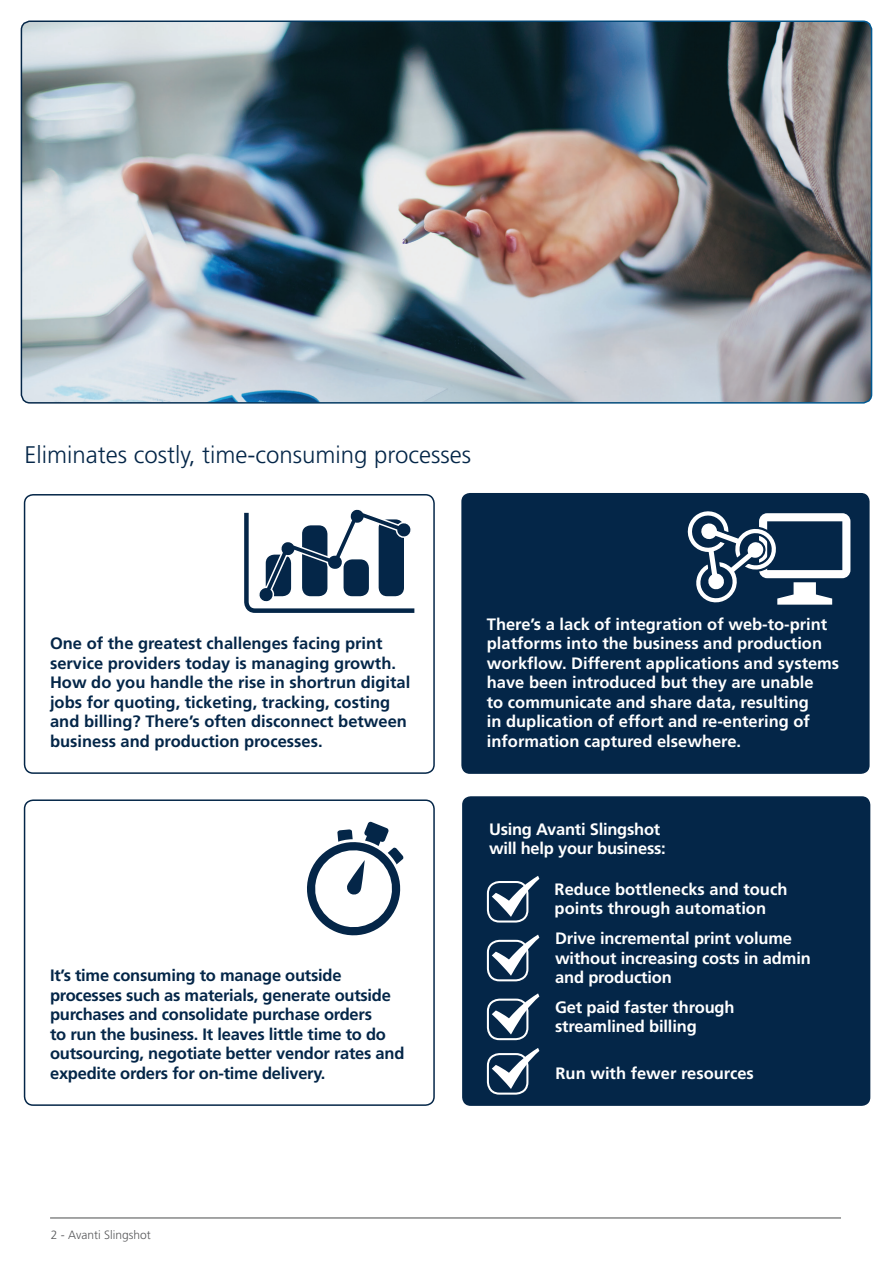
<style>
.page{position:relative;width:893px;height:1263px;background:#fff}
.page>*{position:absolute;margin:0;border:0;box-sizing:border-box;transform-origin:0 0}
.t1{font:300 24px "Frutiger";color:#042648}
.t2{font:700 16.5px/19.5px "Frutiger";color:#fff}
.t3{font:700 16.5px/19.5px "Frutiger";letter-spacing:-.015em;color:#042648}
.t4{font:300 12px "Frutiger";color:#57585a}
</style>
<div class="page">
<img style="left:21px;top:21px;width:850px;height:381px">
<div style="left:21px;top:21px;width:851px;height:383px;border:2px solid #fff;border-radius:9px"></div>
<div style="left:24px;top:799px;width:411px;height:307px;border:2px solid #042648;border-radius:9px"></div>
<div style="left:24px;top:494px;width:411px;height:280px;border:2px solid #042648;border-radius:9px"></div>
<div style="left:462px;top:796px;width:408px;height:310px;background:#042648;border-radius:9px"></div>
<div style="left:461px;top:493px;width:409px;height:281px;background:#042648;border-radius:9px"></div>
<div style="left:487px;top:881px;width:41px;height:41px;border:2px solid #fff;border-radius:12px"></div>
<svg style="left:492px;top:876px;width:47px;height:41px"></svg>
<div style="left:487px;top:940px;width:41px;height:41px;border:2px solid #fff;border-radius:12px"></div>
<svg style="left:492px;top:934px;width:47px;height:42px"></svg>
<div style="left:487px;top:998px;width:41px;height:42px;border:2px solid #fff;border-radius:12px"></div>
<svg style="left:492px;top:993px;width:47px;height:41px"></svg>
<hr style="left:50px;top:1218px;width:791px;height:1px;background:#4b4c4d">
<svg style="left:307px;top:821px;width:97px;height:115px"></svg>
<svg style="left:687px;top:511px;width:163px;height:94px"></svg>
<svg style="left:244px;top:509px;width:171px;height:104px"></svg>
<div style="left:487px;top:1053px;width:41px;height:41px;border:2px solid #fff;border-radius:12px"></div>
<svg style="left:492px;top:1048px;width:47px;height:41px"></svg>
<h1 class="t1" style="left:24px;top:441px;width:448px">Eliminates costly, time-consuming processes</h1>
<p class="t3" style="left:50px;top:634px;width:362px">One of the greatest challenges facing print service providers today is managing growth.<br>How do you handle the rise in shortrun digital jobs for quoting, ticketing, tracking, costing and billing? There’s often disconnect between business and production processes.</p>
<p class="t3" style="left:50px;top:966px;width:356px">It’s time consuming to manage outside processes such as materials, generate outside purchases and consolidate purchase orders<br>to run the business. It leaves little time to do outsourcing, negotiate better vendor rates and expedite orders for on-time delivery.</p>
<p class="t4" style="left:51px;top:1228px;width:101px">2 - Avanti Slingshot</p>
<p class="t2" style="left:487px;top:614px;width:354px">There’s a lack of integration of web-to-print platforms into the business and production workflow. Different applications and systems have been introduced but they are unable<br>to communicate and share data, resulting<br>in duplication of effort and re-entering of information captured elsewhere.</p>
<p class="t2" style="left:489px;top:819px;width:178px">Using Avanti Slingshot will help your business:</p>
<p class="t2" style="left:555px;top:879px;width:234px">Reduce bottlenecks and touch points through automation</p>
<p class="t2" style="left:555px;top:928px;width:257px">Drive incremental print volume without increasing costs in admin and production</p>
<p class="t2" style="left:555px;top:997px;width:181px">Get paid faster through streamlined billing</p>
<p class="t2" style="left:555px;top:1063px;width:200px">Run with fewer resources</p>
</div>
